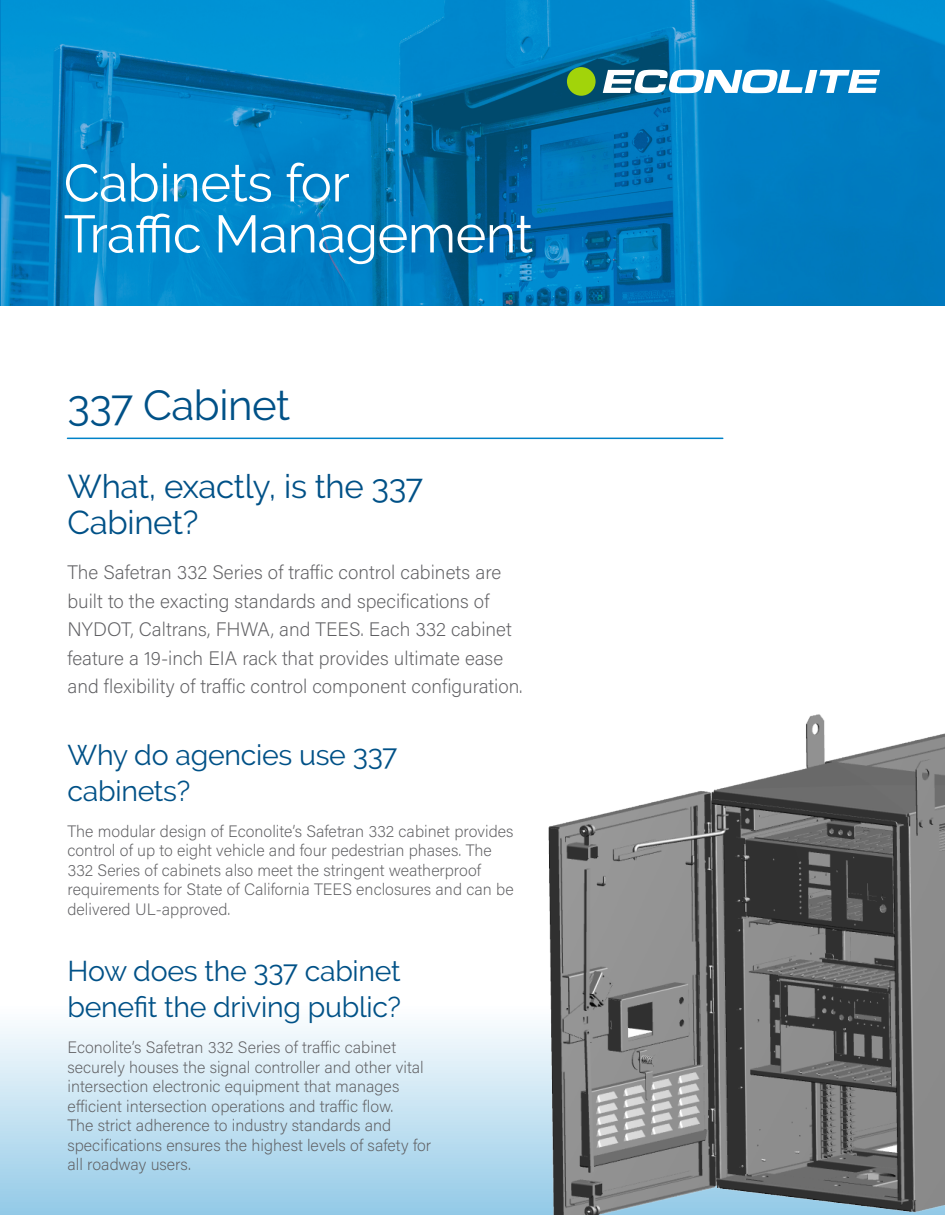
<style>
.page{position:relative;width:945px;height:1215px;background:#fff}
.page>*{position:absolute;margin:0;border:0;box-sizing:border-box;transform-origin:0 0}
.White_Page_Title{font:52.5px/51px "Raleway";letter-spacing:-.01em;color:#fff}
.Blue_Product_Title_i{font:42px "Raleway";letter-spacing:-.01em;color:#005187}
.Large_Subheader_-_Bl{font:33px/36px "Raleway";letter-spacing:-.01em;color:#005187}
.LesserSubheader_-_Bl{font:28.5px/36px "Raleway";letter-spacing:-.01em;color:#005187}
.Fron_Page_Content{font:200 19.5px/28.5px "Acumin Pro";color:#5f5f62}
.Front_Page_Content{font:200 16.5px/19.5px "Acumin Pro";color:#5f5f62}
</style>
<div class="page">
<img style="left:2px;top:0;width:943px;height:305px">
<svg style="left:603px;top:70px;width:277px;height:23px"></svg>
<div style="left:567px;top:67px;width:29px;height:29px;background:#a2d40a;border-radius:50%"></div>
<svg style="left:0;top:437px;width:724px;height:778px"></svg>
<img style="left:520px;top:692px;width:425px;height:523px">
<hr style="left:68px;top:438px;width:655px;height:1px;background:#0082c8">
<p class="White_Page_Title" style="left:64px;top:157px;width:471px">Cabinets for<br>Traffic Management</p>
<p class="Blue_Product_Title_i" style="left:68px;top:381px;width:224px">337 Cabinet</p>
<p class="Large_Subheader_-_Bl" style="left:68px;top:469px;width:357px">What, exactly, is the 337<br>Cabinet?</p>
<p class="Fron_Page_Content" style="left:68px;top:557px;width:457px">The Safetran 332 Series of traffic control cabinets are built to the exacting standards and specifications of NYDOT, Caltrans, FHWA, and TEES. Each 332 cabinet feature a 19-inch EIA rack that provides ultimate ease and flexibility of traffic control component configuration.</p>
<p class="LesserSubheader_-_Bl" style="left:68px;top:737px;width:331px">Why do agencies use 337 cabinets?</p>
<p class="Front_Page_Content" style="left:68px;top:821px;width:448px">The modular design of Econolite’s Safetran 332 cabinet provides control of up to eight vehicle and four pedestrian phases. The 332 Series of cabinets also meet the stringent weatherproof requirements for State of California TEES enclosures and can be delivered UL-approved.</p>
<p class="LesserSubheader_-_Bl" style="left:68px;top:953px;width:335px">How does the 337 cabinet benefit the driving public?</p>
<p class="Front_Page_Content" style="left:68px;top:1037px;width:365px">Econolite’s Safetran 332 Series of traffic cabinet securely houses the signal controller and other vital intersection electronic equipment that manages efficient intersection operations and traffic flow.<br>The strict adherence to industry standards and specifications ensures the highest levels of safety for all roadway users.</p>
</div>
